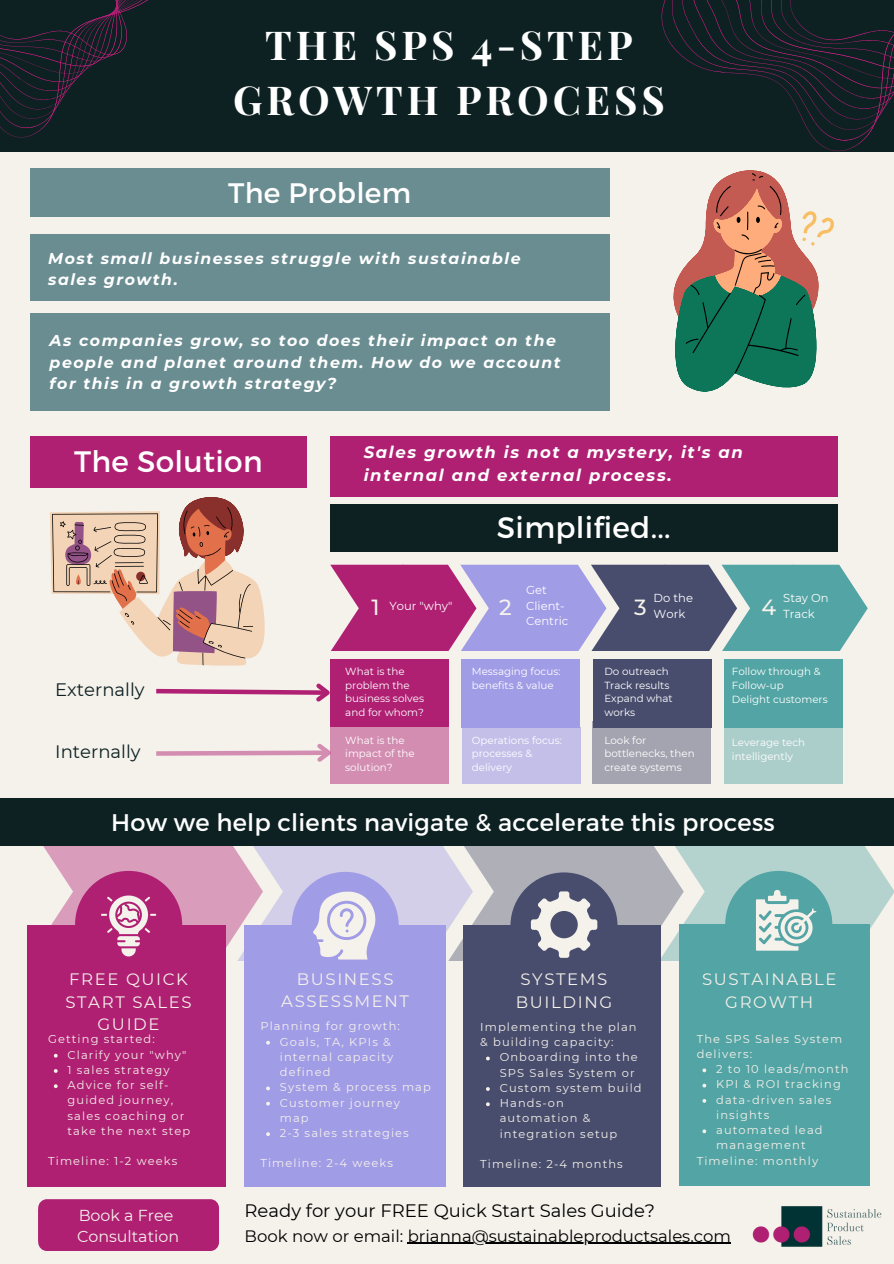
<style>
.page{position:relative;width:894px;height:1264px;background:#fff}
.page>*{position:absolute;margin:0;border:0;box-sizing:border-box;transform-origin:0 0}
.t1{font:700 39.9px/54.8px "Playfair Display";letter-spacing:.1em;color:#fff;text-align:center}
.t2{font:29.55px "Montserrat";letter-spacing:.01em;color:#fff}
.t3{font:28.2px "Montserrat";letter-spacing:.01em;color:#fff}
.t4{font:24px "Montserrat";letter-spacing:.01em;color:#fff}
.t5{font:500 21.9px "Montserrat";color:#f5f1eb}
.t6{font:18px "Montserrat";color:#000}
.t7{font:18px "Montserrat";color:#0d2123}
.t8{font:16.5px/22.5px "Montserrat";letter-spacing:.1em;color:#f5f1eb;text-align:center}
.t9{font:italic 700 16.5px/22.5px "Montserrat";letter-spacing:.1em;color:#fff}
.t10{font:16.5px "Montserrat";color:#000}
.t11{font:15.9px "Montserrat";color:#f5f1eb}
.t12{font:italic 700 15.75px/21.5px "Montserrat";letter-spacing:.095em;color:#fff}
.t13{font:11.55px/15.5px "Montserrat";color:#fff}
.t14{font:11.4px/15.3px "Montserrat";letter-spacing:.1em;color:#f5f1eb}
.t15{font:10.35px/13.6px "Montserrat";color:#fff}
</style>
<div class="page">
<div style="left:0;top:0;width:893px;height:1263px;background:#f5f1eb"></div>
<div style="left:0;top:0;width:893px;height:151px;background:#0d2123"></div>
<svg style="left:661px;top:0;width:232px;height:151px"></svg>
<svg style="left:0;top:0;width:148px;height:137px"></svg>
<div style="left:30px;top:168px;width:579px;height:49px;background:#6a8d92"></div>
<div style="left:30px;top:234px;width:579px;height:66px;background:#6a8d92"></div>
<svg style="left:673px;top:170px;width:161px;height:222px"></svg>
<div style="left:30px;top:313px;width:579px;height:97px;background:#6a8d92"></div>
<div style="left:30px;top:436px;width:277px;height:51px;background:#af2073"></div>
<div style="left:330px;top:436px;width:507px;height:60px;background:#af2073"></div>
<svg style="left:50px;top:497px;width:215px;height:169px"></svg>
<svg style="left:330px;top:564px;width:537px;height:87px;background:#8a7ca5"></svg>
<div style="left:330px;top:659px;width:118px;height:67px;background:#af2073"></div>
<div style="left:461px;top:659px;width:119px;height:68px;background:#a19ce6"></div>
<div style="left:593px;top:659px;width:118px;height:68px;background:#484d6d"></div>
<div style="left:723px;top:726px;width:119px;height:58px;background:#accecb"></div>
<div style="left:724px;top:659px;width:118px;height:68px;background:#53a4a4"></div>
<div style="left:463px;top:925px;width:197px;height:261px;background:#484d6d"></div>
<div style="left:679px;top:924px;width:190px;height:261px;background:#53a4a4"></div>
<div style="left:244px;top:925px;width:202px;height:261px;background:#a19ce6"></div>
<div style="left:27px;top:925px;width:199px;height:261px;background:#af2073"></div>
<svg style="left:43px;top:846px;width:850px;height:114px"></svg>
<div style="left:330px;top:504px;width:507px;height:48px;background:#0d2123"></div>
<div style="left:0;top:798px;width:893px;height:48px;background:#0d2123"></div>
<div style="left:38px;top:1202px;width:181px;height:48px;background:#af2073;border-radius:9px"></div>
<div style="left:38px;top:1199px;width:181px;height:48px;background:#af2073;border-radius:9px"></div>
<img style="left:752px;top:1206px;width:130px;height:41px">
<svg style="left:330px;top:721px;width:119px;height:63px;background:#cf82ab"></svg>
<div style="left:461px;top:727px;width:119px;height:57px;background:#c3bfe8"></div>
<svg style="left:592px;top:721px;width:119px;height:63px;background:#999aa8"></svg>
<svg style="left:702px;top:1068px;width:4px;height:4px"></svg>
<svg style="left:702px;top:1083px;width:4px;height:4px"></svg>
<svg style="left:702px;top:1099px;width:4px;height:3px"></svg>
<svg style="left:702px;top:1129px;width:4px;height:4px"></svg>
<svg style="left:486px;top:1102px;width:3px;height:4px"></svg>
<svg style="left:54px;top:1053px;width:4px;height:4px"></svg>
<svg style="left:54px;top:1069px;width:4px;height:3px"></svg>
<svg style="left:54px;top:1084px;width:4px;height:4px"></svg>
<svg style="left:266px;top:1041px;width:4px;height:3px"></svg>
<svg style="left:266px;top:1086px;width:4px;height:4px"></svg>
<svg style="left:266px;top:1101px;width:4px;height:4px"></svg>
<hr style="left:407px;top:1242px;width:323px;height:1px;background:#000">
<svg style="left:156px;top:683px;width:174px;height:19px"></svg>
<svg style="left:156px;top:743px;width:180px;height:19px"></svg>
<p class="t1" style="left:233px;top:16px;width:433px">THE SPS 4-STEP<br>GROWTH PROCESS</p>
<p class="t3" style="left:228px;top:175px;width:184px">The Problem</p>
<p class="t12" style="left:48px;top:247px;width:474px">Most small businesses struggle with sustainable sales growth.</p>
<p class="t12" style="left:50px;top:330px;width:512px">As companies grow, so too does their impact on the people and planet around them. How do we account for this in a growth strategy?</p>
<p class="t2" style="left:74px;top:442px;width:190px">The Solution</p>
<p class="t7" style="left:55px;top:678px;width:91px">Externally</p>
<p class="t7" style="left:55px;top:740px;width:87px">Internally</p>
<p class="t9" style="left:363px;top:441px;width:380px">Sales growth is not a mystery, it's an internal and external process.</p>
<p class="t2" style="left:497px;top:508px;width:175px">Simplified...</p>
<p class="t13" style="left:526px;top:582px;width:22px">Get</p>
<p class="t13" style="left:526px;top:597px;width:44px">Client-<br>Centric</p>
<p class="t13" style="left:653px;top:590px;width:41px">Do the<br>Work</p>
<p class="t13" style="left:783px;top:590px;width:47px">Stay On<br>Track</p>
<p class="t5" style="left:371px;top:593px;width:10px">1</p>
<p class="t5" style="left:499px;top:593px;width:14px">2</p>
<p class="t5" style="left:634px;top:593px;width:14px">3</p>
<p class="t5" style="left:761px;top:593px;width:16px">4</p>
<p class="t13" style="left:389px;top:598px;width:65px">Your "why"</p>
<p class="t15" style="left:345px;top:664px;width:80px">What is the problem the business solves and for whom?</p>
<p class="t15" style="left:345px;top:733px;width:71px">What is the impact of the solution?</p>
<p class="t15" style="left:471px;top:664px;width:90px">Messaging focus: benefits &amp; value</p>
<p class="t15" style="left:471px;top:733px;width:92px">Operations focus: processes &amp; delivery</p>
<p class="t15" style="left:604px;top:664px;width:66px">Do outreach</p>
<p class="t15" style="left:604px;top:678px;width:67px">Track results</p>
<p class="t15" style="left:604px;top:691px;width:70px">Expand what works</p>
<p class="t15" style="left:604px;top:733px;width:92px">Look for bottlenecks, then create systems</p>
<p class="t15" style="left:731px;top:664px;width:90px;line-height:14.1px">Follow through &amp;<br>Follow-up</p>
<p class="t15" style="left:731px;top:693px;width:97px">Delight customers</p>
<p class="t15" style="left:731px;top:734px;width:75px;line-height:14.1px">Leverage tech intelligently</p>
<p class="t4" style="left:111px;top:806px;width:665px">How we help clients navigate &amp; accelerate this process</p>
<p class="t8" style="left:65px;top:968px;width:128px">FREE QUICK<br>START SALES<br>GUIDE</p>
<p class="t14" style="left:68px;top:1046px;width:120px">Clarify your "why"</p>
<p class="t14" style="left:68px;top:1062px;width:103px">1 sales strategy</p>
<p class="t14" style="left:68px;top:1077px;width:124px">Advice for self&shy;guided journey, sales coaching or take the next step</p>
<p class="t14" style="left:48px;top:1031px;width:108px">Getting started:</p>
<p class="t8" style="left:281px;top:967px;width:129px">BUSINESS<br>ASSESSMENT</p>
<p class="t8" style="left:515px;top:968px;width:98px;text-align:left">SYSTEMS<br>BUILDING</p>
<p class="t8" style="left:701px;top:968px;width:136px">SUSTAINABLE<br>GROWTH</p>
<p class="t14" style="left:260px;top:1018px;width:141px">Planning for growth:</p>
<p class="t14" style="left:280px;top:1033px;width:115px">Goals, TA, KPIs &amp; internal capacity defined</p>
<p class="t14" style="left:280px;top:1079px;width:152px">System &amp; process map</p>
<p class="t14" style="left:280px;top:1094px;width:122px">Customer journey map</p>
<p class="t14" style="left:280px;top:1125px;width:130px">2-3 sales strategies</p>
<p class="t14" style="left:480px;top:1019px;width:158px">Implementing the plan &amp; building capacity:</p>
<p class="t14" style="left:499px;top:1049px;width:139px">Onboarding into the<br>SPS Sales System or</p>
<p class="t14" style="left:499px;top:1080px;width:143px">Custom system build</p>
<p class="t14" style="left:499px;top:1095px;width:119px">Hands-on automation &amp; integration setup</p>
<p class="t14" style="left:696px;top:1031px;width:147px">The SPS Sales System delivers:</p>
<p class="t14" style="left:716px;top:1061px;width:134px">2 to 10 leads/month</p>
<p class="t14" style="left:716px;top:1076px;width:126px">KPI &amp; ROI tracking</p>
<p class="t14" style="left:716px;top:1091px;width:117px">data-driven sales insights</p>
<p class="t14" style="left:716px;top:1122px;width:108px">automated lead management</p>
<p class="t14" style="left:48px;top:1153px;width:131px">Timeline: 1-2 weeks</p>
<p class="t11" style="left:79px;top:1205px;width:96px">Book a Free</p>
<p class="t11" style="left:77px;top:1226px;width:103px">Consultation</p>
<p class="t14" style="left:696px;top:1152px;width:123px">Timeline: monthly</p>
<p class="t14" style="left:260px;top:1155px;width:134px">Timeline: 2-4 weeks</p>
<p class="t6" style="left:244px;top:1199px;width:412px">Ready for your FREE Quick Start Sales Guide?</p>
<p class="t10" style="left:244px;top:1225px;width:488px">Book now or email: brianna@sustainableproductsales.com</p>
<p class="t14" style="left:480px;top:1156px;width:144px">Timeline: 2-4 months</p>
</div>
